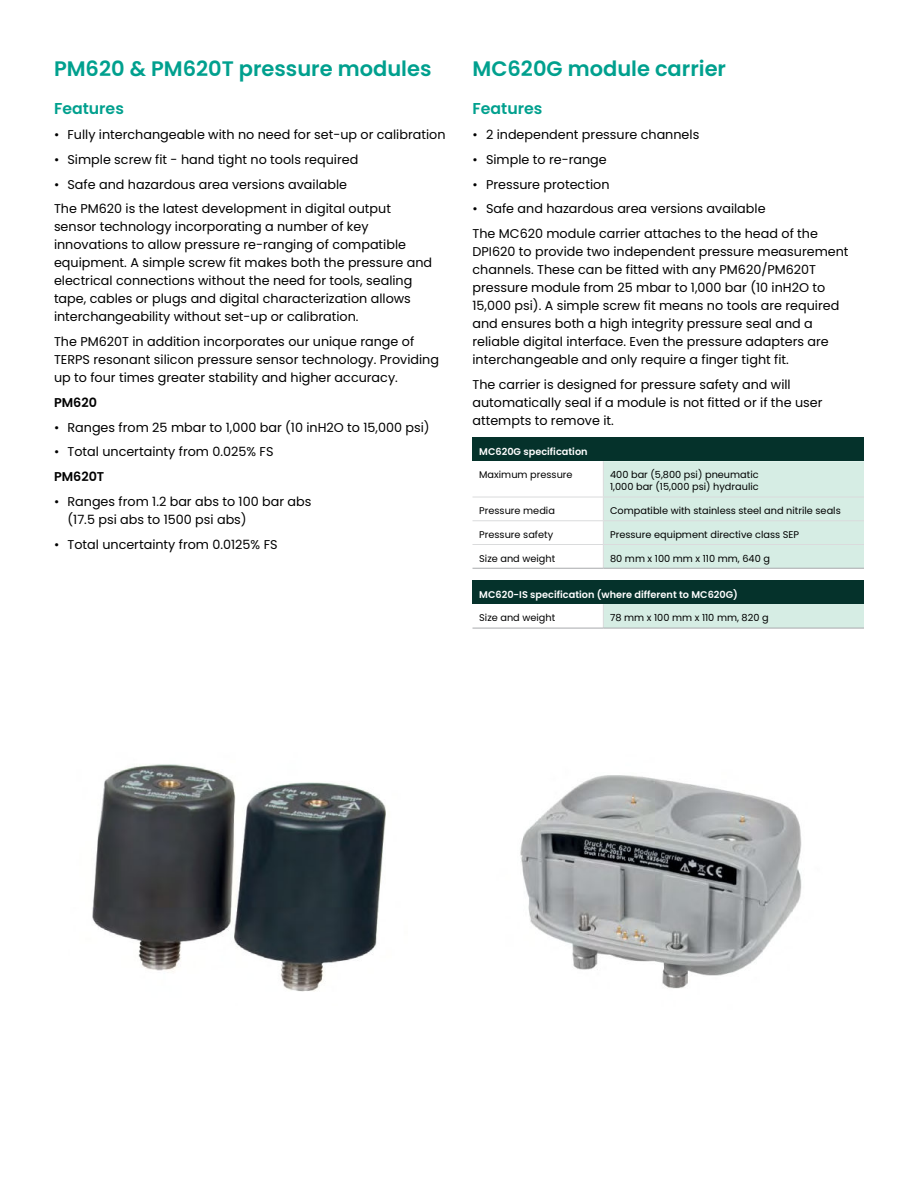
<style>
.page{position:relative;width:918px;height:1188px;background:#fff}
.page>*{position:absolute;margin:0;border:0;box-sizing:border-box;transform-origin:0 0}
.t1{font:600 21px "Poppins";color:#00a08e}
.t2{font:600 15.75px "Poppins";color:#00a08e}
.t3{font:12.75px/18px "Poppins";color:#000}
.t4{font:600 12.75px "Poppins";color:#000}
.t5{font:9.75px/12px "Poppins";color:#000}
.t6{font:600 9.75px "Poppins";color:#fff}
</style>
<div class="page">
<img style="left:520px;top:775px;width:282px;height:214px">
<img style="left:92px;top:764px;width:294px;height:228px">
<div style="left:473px;top:438px;width:391px;height:23px;background:#05322b"></div>
<hr style="left:473px;top:497px;width:130px;height:1px;background:#dadbdc">
<hr style="left:473px;top:520px;width:130px;height:1px;background:#dadbdc">
<hr style="left:473px;top:544px;width:130px;height:1px;background:#dadbdc">
<div style="left:603px;top:461px;width:261px;height:107px;background:#d6ede4"></div>
<hr style="left:473px;top:568px;width:130px;height:1px;background:#a7a9ac">
<hr style="left:603px;top:568px;width:261px;height:1px;background:#a7a9ac">
<div style="left:473px;top:581px;width:391px;height:23px;background:#05322b"></div>
<div style="left:603px;top:604px;width:261px;height:24px;background:#d6ede4"></div>
<svg style="left:603px;top:605px;width:1px;height:23px"></svg>
<hr style="left:473px;top:628px;width:130px;height:1px;background:#a7a9ac">
<hr style="left:603px;top:628px;width:261px;height:1px;background:#a7a9ac">
<h1 class="t1" style="left:54px;top:56px;width:379px">PM620 &amp; PM620T pressure modules</h1>
<p class="t2" style="left:54px;top:99px;width:71px">Features</p>
<p class="t3" style="left:54px;top:126px;width:393px">• Fully interchangeable with no need for set-up or calibration</p>
<p class="t3" style="left:54px;top:151px;width:306px">• Simple screw fit - hand tight no tools required</p>
<p class="t3" style="left:54px;top:172px;width:339px;line-height:24.8px">• Safe and hazardous area versions available<br>The PM620 is the latest development in digital output</p>
<p class="t3" style="left:54px;top:218px;width:380px">sensor technology incorporating a number of key innovations to allow pressure re-ranging of compatible equipment. A simple screw fit makes both the pressure and electrical connections without the need for tools, sealing tape, cables or plugs and digital characterization allows interchangeability without set-up or calibration.</p>
<p class="t3" style="left:54px;top:333px;width:387px">The PM620T in addition incorporates our unique range of<br>TERPS resonant silicon pressure sensor technology. Providing up to four times greater stability and higher accuracy.</p>
<p class="t4" style="left:54px;top:395px;width:44px">PM620</p>
<p class="t3" style="left:54px;top:418px;width:377px">• Ranges from 25 mbar to 1,000 bar (10 inH2O to 15,000 psi)</p>
<p class="t3" style="left:54px;top:443px;width:221px">• Total uncertainty from 0.025% FS</p>
<p class="t4" style="left:54px;top:469px;width:52px">PM620T</p>
<p class="t3" style="left:68px;top:493px;width:245px;text-indent:-14px">• Ranges from 1.2 bar abs to 100 bar abs (17.5 psi abs to 1500 psi abs)</p>
<p class="t3" style="left:54px;top:535px;width:225px">• Total uncertainty from 0.0125% FS</p>
<h1 class="t1" style="left:472px;top:56px;width:255px">MC620G module carrier</h1>
<p class="t2" style="left:472px;top:99px;width:71px">Features</p>
<p class="t3" style="left:472px;top:126px;width:228px">• 2 independent pressure channels</p>
<p class="t3" style="left:472px;top:151px;width:136px">• Simple to re-range</p>
<p class="t3" style="left:472px;top:175px;width:138px">• Pressure protection</p>
<p class="t3" style="left:472px;top:197px;width:347px;line-height:24.8px">• Safe and hazardous area versions available<br>The MC620 module carrier attaches to the head of the</p>
<p class="t3" style="left:472px;top:243px;width:378px">DPI620 to provide two independent pressure measurement channels. These can be fitted with any PM620/PM620T pressure module from 25 mbar to 1,000 bar (10 inH2O to 15,000 psi). A simple screw fit means no tools are required and ensures both a high integrity pressure seal and a reliable digital interface. Even the pressure adapters are interchangeable and only require a finger tight fit.</p>
<p class="t3" style="left:472px;top:376px;width:352px">The carrier is designed for pressure safety and will automatically seal if a module is not fitted or if the user attempts to remove it.</p>
<p class="t6" style="left:479px;top:445px;width:110px">MC620G specification</p>
<p class="t5" style="left:479px;top:469px;width:95px">Maximum pressure</p>
<p class="t5" style="left:610px;top:469px;width:150px">400 bar (5,800 psi) pneumatic<br>1,000 bar (15,000 psi) hydraulic</p>
<p class="t5" style="left:479px;top:505px;width:77px">Pressure media</p>
<p class="t5" style="left:610px;top:505px;width:232px">Compatible with stainless steel and nitrile seals</p>
<p class="t5" style="left:479px;top:528px;width:76px">Pressure safety</p>
<p class="t5" style="left:610px;top:528px;width:191px">Pressure equipment directive class SEP</p>
<p class="t5" style="left:479px;top:552px;width:78px">Size and weight</p>
<p class="t5" style="left:610px;top:552px;width:161px">80 mm x 100 mm x 110 mm, 640 g</p>
<p class="t6" style="left:479px;top:588px;width:260px">MC620-IS specification (where different to MC620G)</p>
<p class="t5" style="left:479px;top:612px;width:78px">Size and weight</p>
<p class="t5" style="left:610px;top:612px;width:160px">78 mm x 100 mm x 110 mm, 820 g</p>
</div>
